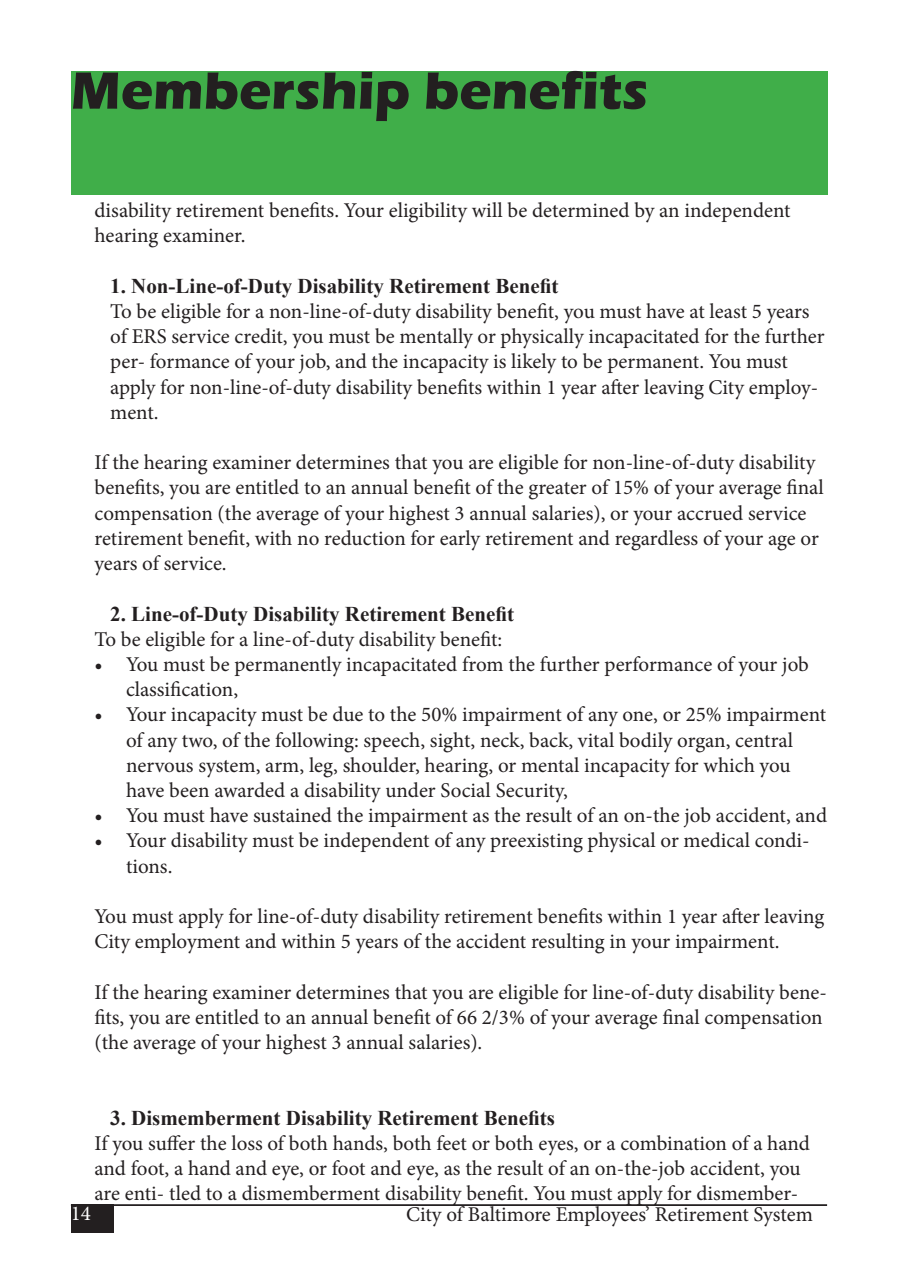
<style>
.page{position:relative;width:898px;height:1276px;background:#fff}
.page>*{position:absolute;margin:0;border:0;box-sizing:border-box;transform-origin:0 0}
.t1{font:700 54.25px "Eras ITC";color:#231f20}
.t2{font:21px/25.2px "Minion Pro";color:#231f20}
.t3{font:700 21px "Times New Roman";color:#231f20}
.t4{font:21px "Minion Pro";color:#fff}
</style>
<div class="page">
<div style="left:71px;top:71px;width:756px;height:123px;background:#40ae49"></div>
<hr style="left:71px;top:1204px;width:756px;height:2px;background:#231f20">
<div style="left:71px;top:1204px;width:43px;height:29px;background:#231f20"></div>
<h1 class="t1" style="left:71px;top:59px;width:579px">Membership benefits</h1>
<p class="t2" style="left:94px;top:198px;width:697px">disability retirement benefits. Your eligibility will be determined by an independent hearing examiner.</p>
<p class="t3" style="left:110px;top:271px;width:450px">1. Non-Line-of-Duty Disability Retirement Benefit</p>
<p class="t2" style="left:110px;top:299px;width:716px">To be eligible for a non-line-of-duty disability benefit, you must have at least 5 years of ERS service credit, you must be mentally or physically incapacitated for the further per- formance of your job, and the incapacity is likely to be permanent. You must apply for non-line-of-duty disability benefits within 1 year after leaving City employ&shy;ment.</p>
<p class="t2" style="left:94px;top:450px;width:731px">If the hearing examiner determines that you are eligible for non-line-of-duty disability benefits, you are entitled to an annual benefit of the greater of 15% of your average final compensation (the average of your highest 3 annual salaries), or your accrued service retirement benefit, with no reduction for early retirement and regardless of your age or years of service.</p>
<p class="t3" style="left:110px;top:598px;width:405px">2. Line-of-Duty Disability Retirement Benefit</p>
<p class="t2" style="left:94px;top:626px;width:409px">To be eligible for a line-of-duty disability benefit:</p>
<p class="t2" style="left:126px;top:652px;width:684px;text-indent:-32px">• You must be permanently incapacitated from the further performance of your job classification,</p>
<p class="t2" style="left:126px;top:702px;width:701px;text-indent:-32px">• Your incapacity must be due to the 50% impairment of any one, or 25% impairment of any two, of the following: speech, sight, neck, back, vital bodily organ, central nervous system, arm, leg, shoulder, hearing, or mental incapacity for which you have been awarded a disability under Social Security,</p>
<p class="t2" style="left:94px;top:803px;width:734px">• You must have sustained the impairment as the result of an on-the job accident, and</p>
<p class="t2" style="left:126px;top:828px;width:685px;text-indent:-32px">• Your disability must be independent of any preexisting physical or medical condi&shy;tions.</p>
<p class="t2" style="left:94px;top:904px;width:731px">You must apply for line-of-duty disability retirement benefits within 1 year after leaving<br>City employment and within 5 years of the accident resulting in your impairment.</p>
<p class="t2" style="left:94px;top:979px;width:734px">If the hearing examiner determines that you are eligible for line-of-duty disability bene&shy;fits, you are entitled to an annual benefit of 66 2/3% of your average final compensation (the average of your highest 3 annual salaries).</p>
<p class="t3" style="left:110px;top:1102px;width:446px">3. Dismemberment Disability Retirement Benefits</p>
<p class="t2" style="left:94px;top:1130px;width:717px">If you suffer the loss of both hands, both feet or both eyes, or a combination of a hand and foot, a hand and eye, or foot and eye, as the result of an on-the-job accident, you are enti- tled to a dismemberment disability benefit. You must apply for dismember-</p>
<p class="t4" style="left:71px;top:1198px;width:22px">14</p>
<p class="t2" style="left:406px;top:1202px;width:408px">City of Baltimore Employees’ Retirement System</p>
</div>
